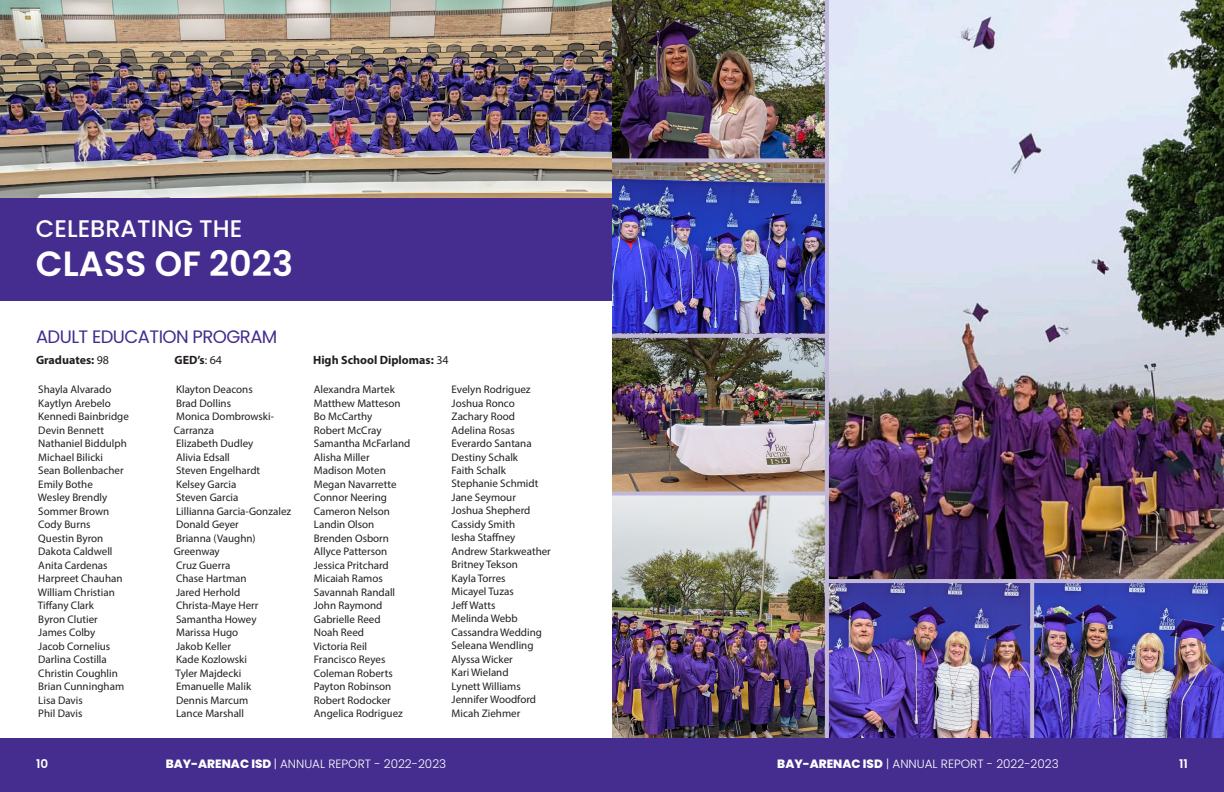
<style>
.page{position:relative;width:1224px;height:792px;background:#fff}
.page>*{position:absolute;margin:0;border:0;box-sizing:border-box;transform-origin:0 0}
.t1{font:600 35px "Poppins";color:#fff}
.t2{font:500 24px "Poppins";color:#fff}
.t3{font:18px "Poppins";letter-spacing:-.03em;color:#442d8e}
.t4{font:300 12px "Poppins";color:#fff}
.t5{font:700 12px "Myriad Pro";color:#231f20}
.t6{font:600 12px "Poppins";color:#fff}
.t7{font:11px/13.5px "Myriad Pro";color:#231f20}
.s1{font-weight:400}
.s2{font-weight:800}
</style>
<div class="page">
<div style="left:0;top:738px;width:1224px;height:54px;background:#442d8e"></div>
<div style="left:0;top:198px;width:612px;height:103px;background:#442d8e"></div>
<img style="left:0;top:0;width:612px;height:198px">
<img style="left:612px;top:0;width:612px;height:738px">
<hr style="left:825px;top:0;width:4px;height:738px;background:#c1b8d9">
<svg style="left:612px;top:158px;width:213px;height:4px"></svg>
<svg style="left:612px;top:334px;width:213px;height:4px"></svg>
<svg style="left:612px;top:491px;width:213px;height:4px"></svg>
<hr style="left:827px;top:579px;width:397px;height:4px;background:#c1b8d9">
<svg style="left:1030px;top:583px;width:4px;height:155px"></svg>
<h2 class="t2" style="left:36px;top:215px;width:208px">CELEBRATING THE</h2>
<h2 class="t1" style="left:36px;top:244px;width:259px">CLASS OF 2023</h2>
<h3 class="t3" style="left:36px;top:326px;width:243px">ADULT EDUCATION PROGRAM</h3>
<h4 class="t5" style="left:36px;top:352px;width:75px">Graduates: <span class="s1">98</span></h4>
<h4 class="t5" style="left:175px;top:352px;width:49px">GED’s<span class="s1">: 64</span></h4>
<h4 class="t5" style="left:313px;top:352px;width:137px">High School Diplomas: <span class="s1">34</span></h4>
<p class="t7" style="left:38px;top:383px;width:75px">Shayla Alvarado</p>
<p class="t7" style="left:38px;top:396px;width:74px">Kaytlyn Arebelo</p>
<p class="t7" style="left:38px;top:410px;width:92px">Kennedi Bainbridge</p>
<p class="t7" style="left:38px;top:423px;width:67px">Devin Bennett</p>
<p class="t7" style="left:38px;top:437px;width:90px">Nathaniel Biddulph</p>
<p class="t7" style="left:38px;top:450px;width:66px">Michael Bilicki</p>
<p class="t7" style="left:38px;top:464px;width:87px">Sean Bollenbacher</p>
<p class="t7" style="left:38px;top:477px;width:56px">Emily Bothe</p>
<p class="t7" style="left:38px;top:491px;width:71px">Wesley Brendly</p>
<p class="t7" style="left:38px;top:504px;width:72px">Sommer Brown</p>
<p class="t7" style="left:38px;top:518px;width:54px">Cody Burns</p>
<p class="t7" style="left:38px;top:531px;width:67px">Questin Byron</p>
<p class="t7" style="left:38px;top:545px;width:76px">Dakota Caldwell</p>
<p class="t7" style="left:38px;top:558px;width:71px">Anita Cardenas</p>
<p class="t7" style="left:38px;top:572px;width:86px">Harpreet Chauhan</p>
<p class="t7" style="left:38px;top:585px;width:78px">William Christian</p>
<p class="t7" style="left:38px;top:599px;width:58px">Tiffany Clark</p>
<p class="t7" style="left:38px;top:612px;width:61px">Byron Clutier</p>
<p class="t7" style="left:38px;top:626px;width:59px">James Colby</p>
<p class="t7" style="left:38px;top:639px;width:74px">Jacob Cornelius</p>
<p class="t7" style="left:38px;top:653px;width:70px">Darlina Costilla</p>
<p class="t7" style="left:38px;top:666px;width:81px">Christin Coughlin</p>
<p class="t7" style="left:38px;top:680px;width:87px">Brian Cunningham</p>
<p class="t7" style="left:38px;top:693px;width:46px">Lisa Davis</p>
<p class="t7" style="left:38px;top:707px;width:46px">Phil Davis</p>
<p class="t7" style="left:176px;top:383px;width:78px">Klayton Deacons</p>
<p class="t7" style="left:176px;top:396px;width:56px">Brad Dollins</p>
<p class="t7" style="left:174px;top:410px;width:102px">Monica Dombrowski-<br>Carranza</p>
<p class="t7" style="left:176px;top:437px;width:79px">Elizabeth Dudley</p>
<p class="t7" style="left:176px;top:450px;width:55px">Alivia Edsall</p>
<p class="t7" style="left:176px;top:464px;width:86px">Steven Engelhardt</p>
<p class="t7" style="left:176px;top:477px;width:62px">Kelsey Garcia</p>
<p class="t7" style="left:176px;top:491px;width:64px">Steven Garcia</p>
<p class="t7" style="left:176px;top:504px;width:117px">Lillianna Garcia-Gonzalez</p>
<p class="t7" style="left:176px;top:518px;width:64px">Donald Geyer</p>
<p class="t7" style="left:174px;top:531px;width:83px">Brianna (Vaughn)<br>Greenway</p>
<p class="t7" style="left:176px;top:558px;width:56px">Cruz Guerra</p>
<p class="t7" style="left:176px;top:572px;width:72px">Chase Hartman</p>
<p class="t7" style="left:176px;top:585px;width:66px">Jared Herhold</p>
<p class="t7" style="left:176px;top:599px;width:84px">Christa-Maye Herr</p>
<p class="t7" style="left:176px;top:612px;width:82px">Samantha Howey</p>
<p class="t7" style="left:176px;top:626px;width:64px">Marissa Hugo</p>
<p class="t7" style="left:176px;top:639px;width:56px">Jakob Keller</p>
<p class="t7" style="left:176px;top:653px;width:72px">Kade Kozlowski</p>
<p class="t7" style="left:176px;top:666px;width:67px">Tyler Majdecki</p>
<p class="t7" style="left:176px;top:679px;width:77px">Emanuelle Malik</p>
<p class="t7" style="left:176px;top:693px;width:74px">Dennis Marcum</p>
<p class="t7" style="left:176px;top:706px;width:70px">Lance Marshall</p>
<p class="t7" style="left:314px;top:382px;width:82px">Alexandra Martek</p>
<p class="t7" style="left:314px;top:396px;width:88px">Matthew Matteson</p>
<p class="t7" style="left:314px;top:409px;width:60px">Bo McCarthy</p>
<p class="t7" style="left:314px;top:423px;width:69px">Robert McCray</p>
<p class="t7" style="left:314px;top:436px;width:98px">Samantha McFarland</p>
<p class="t7" style="left:314px;top:450px;width:57px">Alisha Miller</p>
<p class="t7" style="left:314px;top:463px;width:73px">Madison Moten</p>
<p class="t7" style="left:314px;top:477px;width:84px">Megan Navarrette</p>
<p class="t7" style="left:314px;top:490px;width:75px">Connor Neering</p>
<p class="t7" style="left:314px;top:504px;width:78px">Cameron Nelson</p>
<p class="t7" style="left:314px;top:517px;width:62px">Landin Olson</p>
<p class="t7" style="left:314px;top:531px;width:77px">Brenden Osborn</p>
<p class="t7" style="left:314px;top:544px;width:75px">Allyce Patterson</p>
<p class="t7" style="left:314px;top:558px;width:76px">Jessica Pritchard</p>
<p class="t7" style="left:314px;top:571px;width:71px">Micaiah Ramos</p>
<p class="t7" style="left:314px;top:585px;width:83px">Savannah Randall</p>
<p class="t7" style="left:314px;top:598px;width:70px">John Raymond</p>
<p class="t7" style="left:314px;top:612px;width:68px">Gabrielle Reed</p>
<p class="t7" style="left:314px;top:625px;width:52px">Noah Reed</p>
<p class="t7" style="left:313px;top:639px;width:55px">Victoria Reil</p>
<p class="t7" style="left:314px;top:652px;width:73px">Francisco Reyes</p>
<p class="t7" style="left:314px;top:666px;width:80px">Coleman Roberts</p>
<p class="t7" style="left:314px;top:679px;width:79px">Payton Robinson</p>
<p class="t7" style="left:314px;top:693px;width:79px">Robert Rodocker</p>
<p class="t7" style="left:314px;top:706px;width:91px">Angelica Rodriguez</p>
<p class="t7" style="left:452px;top:382px;width:81px">Evelyn Rodriguez</p>
<p class="t7" style="left:452px;top:396px;width:65px">Joshua Ronco</p>
<p class="t7" style="left:452px;top:409px;width:65px">Zachary Rood</p>
<p class="t7" style="left:452px;top:423px;width:65px">Adelina Rosas</p>
<p class="t7" style="left:452px;top:436px;width:82px">Everardo Santana</p>
<p class="t7" style="left:452px;top:450px;width:68px">Destiny Schalk</p>
<p class="t7" style="left:452px;top:463px;width:56px">Faith Schalk</p>
<p class="t7" style="left:452px;top:477px;width:88px">Stephanie Schmidt</p>
<p class="t7" style="left:452px;top:490px;width:66px">Jane Seymour</p>
<p class="t7" style="left:452px;top:504px;width:80px">Joshua Shepherd</p>
<p class="t7" style="left:452px;top:517px;width:65px">Cassidy Smith</p>
<p class="t7" style="left:452px;top:531px;width:65px">Iesha Staffney</p>
<p class="t7" style="left:452px;top:544px;width:101px">Andrew Starkweather</p>
<p class="t7" style="left:452px;top:558px;width:68px">Britney Tekson</p>
<p class="t7" style="left:452px;top:571px;width:56px">Kayla Torres</p>
<p class="t7" style="left:452px;top:585px;width:64px">Micayel Tuzas</p>
<p class="t7" style="left:452px;top:598px;width:45px">Jeff Watts</p>
<p class="t7" style="left:452px;top:612px;width:68px">Melinda Webb</p>
<p class="t7" style="left:452px;top:625px;width:92px">Cassandra Wedding</p>
<p class="t7" style="left:452px;top:639px;width:83px">Seleana Wendling</p>
<p class="t7" style="left:452px;top:652px;width:63px">Alyssa Wicker</p>
<p class="t7" style="left:452px;top:666px;width:59px">Kari Wieland</p>
<p class="t7" style="left:452px;top:679px;width:71px">Lynett Williams</p>
<p class="t7" style="left:452px;top:693px;width:86px">Jennifer Woodford</p>
<p class="t7" style="left:452px;top:706px;width:70px">Micah Ziehmer</p>
<p class="t6" style="left:36px;top:757px;width:14px">10</p>
<p class="t4" style="left:166px;top:757px;width:282px"><span class="s2">BAY-ARENAC ISD</span> | ANNUAL REPORT - 2022-2023</p>
<p class="t4" style="left:777px;top:757px;width:283px"><span class="s2">BAY-ARENAC ISD</span> | ANNUAL REPORT - 2022-2023</p>
<p class="t6" style="left:1179px;top:757px;width:10px">11</p>
</div>
